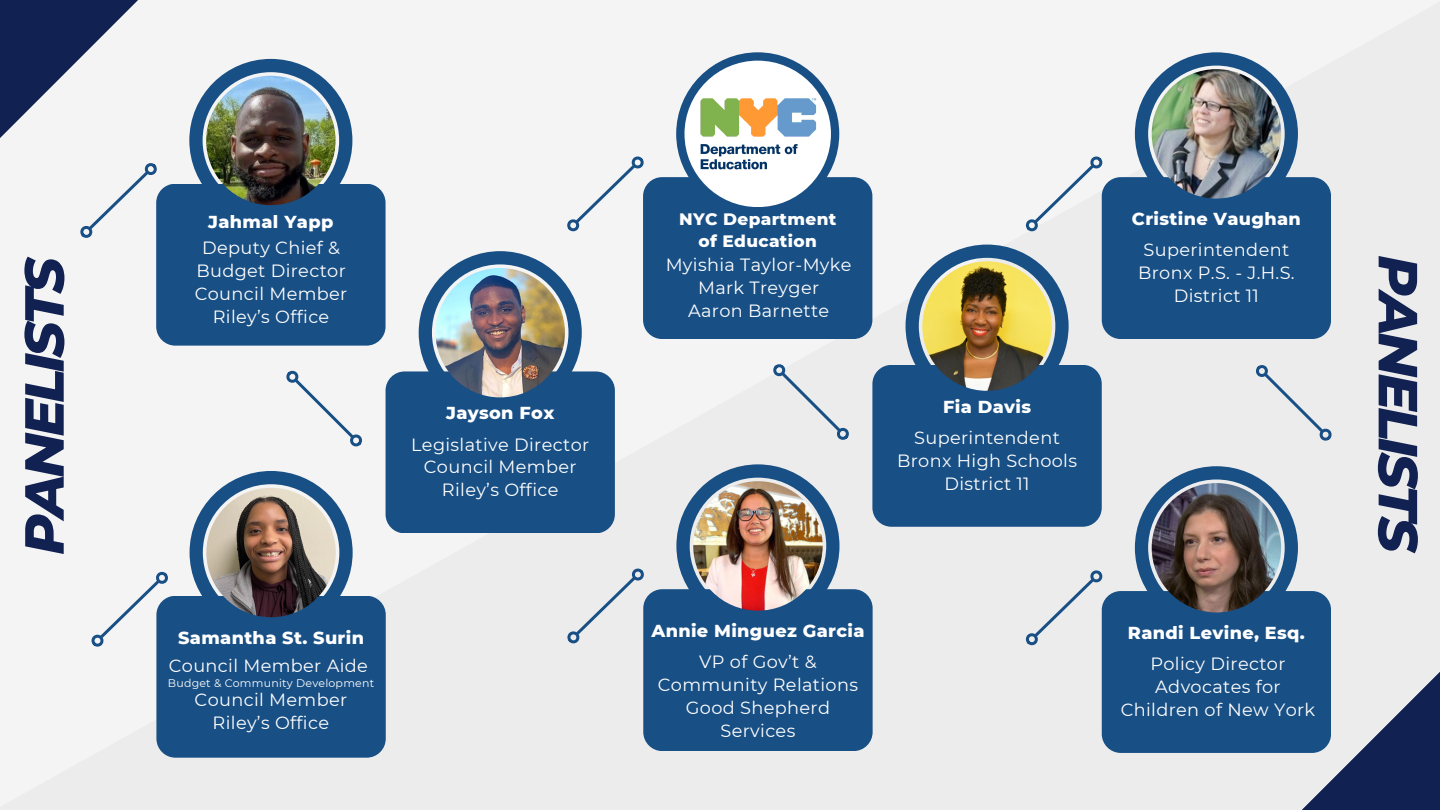
<style>
.page{position:relative;width:1440px;height:810px;background:#f4f4f4}
.page>*{position:absolute;margin:0;border:0;box-sizing:border-box;transform-origin:0 0}
.t1{font:italic 800 55px "Montserrat";letter-spacing:-.06em;color:#112152}
.t2{font:17.7px/22.8px "Montserrat";letter-spacing:.02em;color:#fff;text-align:center}
.t3{font:800 17.7px "Montserrat";letter-spacing:.02em;color:#fff}
.t4{font:800 16.9px "Montserrat";letter-spacing:.02em;color:#fff}
.t5{font:11px "Montserrat";letter-spacing:.02em;color:#fff}
</style>
<div class="page">
<svg style="left:1223px;top:593px;width:217px;height:217px;background:#a5aaba"></svg>
<svg style="left:0;top:0;width:217px;height:217px;fill:#f4f4f4"></svg>
<svg style="left:87px;top:567px;width:86px;height:84px"></svg>
<div style="left:643px;top:177px;width:229px;height:162px;background:#184f85;border-radius:19px"></div>
<div style="left:1102px;top:177px;width:229px;height:162px;background:#184f85;border-radius:19px"></div>
<div style="left:872px;top:365px;width:230px;height:162px;background:#184f85;border-radius:19px"></div>
<img style="left:906px;top:245px;width:163px;height:146px">
<svg style="left:676px;top:52px;width:163px;height:155px"></svg>
<img style="left:1135px;top:52px;width:163px;height:147px">
<svg style="left:563px;top:152px;width:85px;height:84px"></svg>
<svg style="left:1021px;top:152px;width:86px;height:84px"></svg>
<div style="left:769px;top:360px;width:85px;height:84px;background:#ececec"></div>
<div style="left:1251px;top:360px;width:85px;height:85px;background:#ececec"></div>
<div style="left:1102px;top:591px;width:229px;height:162px;background:#184f85;border-radius:19px"></div>
<img style="left:1135px;top:466px;width:163px;height:147px">
<svg style="left:1021px;top:566px;width:86px;height:84px;background:#d8dde2"></svg>
<div style="left:643px;top:589px;width:230px;height:162px;background:#184f85;border-radius:19px"></div>
<img style="left:676px;top:464px;width:164px;height:147px">
<svg style="left:563px;top:564px;width:85px;height:84px;background:#d9dee2"></svg>
<div style="left:685px;top:61px;width:146px;height:146px;background:#fff;border-radius:50%"></div>
<img style="left:695px;top:95px;width:126px;height:78px">
<div style="left:156px;top:184px;width:230px;height:162px;background:#184f85;border-radius:19px"></div>
<div style="left:386px;top:371px;width:229px;height:162px;background:#184f85;border-radius:19px"></div>
<img style="left:419px;top:251px;width:163px;height:147px">
<img style="left:189px;top:59px;width:163px;height:147px">
<svg style="left:76px;top:158px;width:85px;height:85px"></svg>
<svg style="left:282px;top:366px;width:85px;height:85px"></svg>
<div style="left:156px;top:596px;width:230px;height:162px;background:#184f85;border-radius:19px"></div>
<img style="left:190px;top:471px;width:163px;height:147px">
<p class="t4" style="left:679px;top:209px;width:159px">NYC Department</p>
<p class="t3" style="left:1132px;top:208px;width:170px">Cristine Vaughan</p>
<p class="t3" style="left:208px;top:211px;width:127px">Jahmal Yapp</p>
<p class="t4" style="left:699px;top:231px;width:120px">of Education</p>
<p class="t2" style="left:196px;top:237px;width:151px">Deputy Chief &amp;<br>Budget Director</p>
<p class="t2" style="left:1144px;top:239px;width:147px">Superintendent</p>
<p class="t2" style="left:1138px;top:261px;width:158px">Bronx P.S. - J.H.S.</p>
<p class="t1" style="left:10px;top:555px;width:301px;rotate:-90deg">PANELISTS</p>
<p class="t1" style="left:1432px;top:255px;width:301px;rotate:90deg">PANELISTS</p>
<p class="t2" style="left:666px;top:253px;width:187px">Myishia Taylor-Myke</p>
<p class="t2" style="left:698px;top:276px;width:123px">Mark Treyger</p>
<p class="t2" style="left:1174px;top:284px;width:87px">District 11</p>
<p class="t2" style="left:195px;top:282px;width:154px">Council Member<br>Riley’s Office</p>
<p class="t2" style="left:688px;top:299px;width:143px">Aaron Barnette</p>
<p class="t3" style="left:943px;top:396px;width:89px">Fia Davis</p>
<p class="t3" style="left:446px;top:402px;width:110px">Jayson Fox</p>
<p class="t2" style="left:914px;top:426px;width:147px">Superintendent</p>
<p class="t2" style="left:897px;top:449px;width:182px">Bronx High Schools</p>
<p class="t2" style="left:411px;top:433px;width:180px">Legislative Director</p>
<p class="t2" style="left:424px;top:456px;width:154px">Council Member<br>Riley’s Office</p>
<p class="t2" style="left:944px;top:472px;width:87px">District 11</p>
<p class="t3" style="left:178px;top:627px;width:187px">Samantha St. Surin</p>
<p class="t2" style="left:169px;top:654px;width:201px">Council Member Aide</p>
<p class="t5" style="left:168px;top:677px;width:208px">Budget &amp; Community Development</p>
<p class="t2" style="left:195px;top:689px;width:154px;line-height:22.5px">Council Member<br>Riley’s Office</p>
<p class="t3" style="left:651px;top:620px;width:215px">Annie Minguez Garcia</p>
<p class="t2" style="left:658px;top:651px;width:202px">VP of Gov’t &amp;<br>Community Relations<br>Good Shepherd<br>Services</p>
<p class="t3" style="left:1128px;top:622px;width:179px">Randi Levine, Esq.</p>
<p class="t2" style="left:1150px;top:652px;width:137px">Policy Director</p>
<p class="t2" style="left:1121px;top:675px;width:196px">Advocates for<br>Children of New York</p>
</div>
